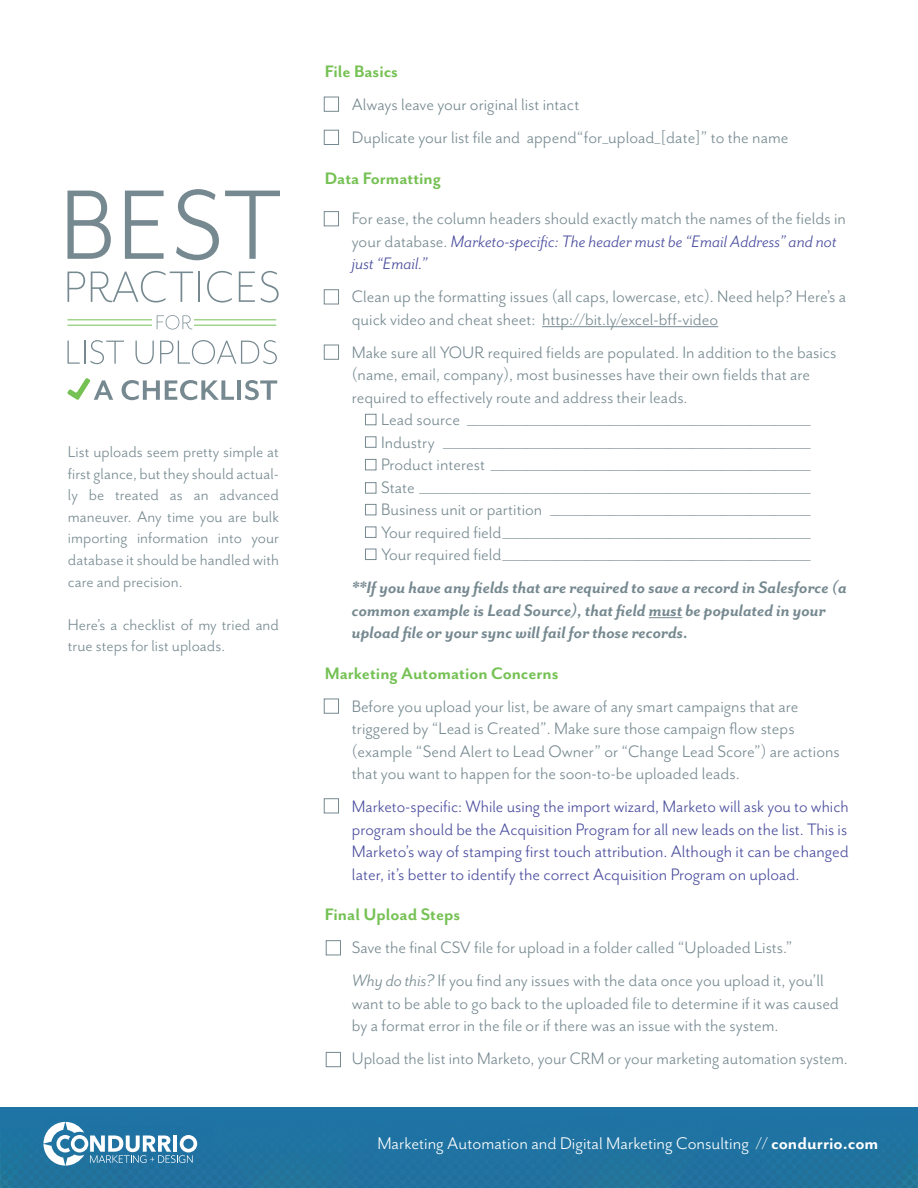
<style>
.page{position:relative;width:918px;height:1188px;background:#fff}
.page>*{position:absolute;margin:0;border:0;box-sizing:border-box;transform-origin:0 0}
.t1{font:19.5px "Mr Eaves San OT";color:#fff}
.t2{font:19.2px/22.5px "Mr Eaves San OT";color:#768990}
.t3{font:19.2px/22.5px "Mr Eaves San OT";color:#494c9d;text-align:justify}
.t4{font:italic 700 19.2px/22.5px "Mr Eaves San OT";color:#768990}
.t5{font:700 19.2px "Mr Eaves San OT";color:#75c154}
.t6{font:18px/21.6px "Mr Eaves San OT";color:#768990;text-align:justify}
.s1{font-style:italic;color:#494c9d}
.s2{font-style:italic}
.s3{font-weight:700}
</style>
<div class="page">
<hr style="left:542px;top:326px;width:176px;height:1px;background:#768990">
<hr style="left:649px;top:617px;width:33px;height:1px;background:#768990">
<div style="left:0;top:1107px;width:918px;height:81px;background:#1f73a2"></div>
<svg style="left:43px;top:1122px;width:154px;height:44px"></svg>
<svg style="left:67px;top:340px;width:57px;height:24px"></svg>
<svg style="left:136px;top:341px;width:18px;height:23px"></svg>
<svg style="left:160px;top:340px;width:117px;height:24px"></svg>
<hr style="left:67px;top:319px;width:209px;height:1px;background:#75c154">
<hr style="left:67px;top:325px;width:209px;height:1px;background:#75c154">
<svg style="left:152px;top:315px;width:42px;height:14px"></svg>
<svg style="left:157px;top:315px;width:35px;height:15px"></svg>
<svg style="left:122px;top:380px;width:112px;height:20px"></svg>
<hr style="left:237px;top:380px;width:4px;height:20px;background:#768990">
<svg style="left:245px;top:380px;width:32px;height:20px"></svg>
<svg style="left:67px;top:378px;width:46px;height:22px"></svg>
<svg style="left:67px;top:191px;width:44px;height:68px"></svg>
<svg style="left:125px;top:191px;width:39px;height:68px"></svg>
<svg style="left:176px;top:189px;width:43px;height:71px"></svg>
<svg style="left:225px;top:191px;width:55px;height:68px"></svg>
<svg style="left:67px;top:272px;width:18px;height:30px"></svg>
<svg style="left:91px;top:271px;width:102px;height:32px"></svg>
<hr style="left:199px;top:272px;width:1px;height:30px;background:#768990">
<svg style="left:207px;top:271px;width:25px;height:32px"></svg>
<svg style="left:239px;top:272px;width:16px;height:30px"></svg>
<svg style="left:261px;top:271px;width:18px;height:32px"></svg>
<div style="left:324px;top:97px;width:15px;height:15px;border:1px solid #768990"></div>
<div style="left:324px;top:130px;width:15px;height:15px;border:1px solid #768990"></div>
<div style="left:324px;top:211px;width:15px;height:15px;border:1px solid #768990"></div>
<div style="left:324px;top:289px;width:15px;height:15px;border:1px solid #768990"></div>
<div style="left:324px;top:345px;width:15px;height:15px;border:1px solid #768990"></div>
<div style="left:324px;top:699px;width:15px;height:15px;border:1px solid #768990"></div>
<div style="left:324px;top:798px;width:15px;height:15px;border:1px solid #768990"></div>
<div style="left:365px;top:414px;width:11px;height:11px;border:1px solid #768990"></div>
<div style="left:365px;top:436px;width:11px;height:12px;border:1px solid #768990"></div>
<div style="left:365px;top:459px;width:11px;height:11px;border:1px solid #768990"></div>
<div style="left:365px;top:482px;width:11px;height:12px;border:1px solid #768990"></div>
<div style="left:365px;top:504px;width:11px;height:11px;border:1px solid #768990"></div>
<div style="left:365px;top:527px;width:11px;height:11px;border:1px solid #768990"></div>
<div style="left:365px;top:549px;width:11px;height:11px;border:1px solid #768990"></div>
<div style="left:326px;top:940px;width:15px;height:15px;border:1px solid #768990"></div>
<div style="left:326px;top:1052px;width:15px;height:15px;border:1px solid #768990"></div>
<p class="t6" style="left:68px;top:441px;width:213px">List uploads seem pretty simple at first glance, but they should actual&shy;ly be treated as an advanced maneuver. Any time you are bulk importing information into your database it should be handled with care and precision.</p>
<p class="t6" style="left:68px;top:614px;width:213px">Here’s a checklist of my tried and true steps for list uploads.</p>
<p class="t5" style="left:325px;top:61px;width:75px">File Basics</p>
<p class="t2" style="left:352px;top:88px;width:438px;line-height:33px">Always leave your original list intact<br>Duplicate your list file and append“for_upload_[date]” to the name</p>
<p class="t5" style="left:325px;top:168px;width:118px">Data Formatting</p>
<p class="t2" style="left:352px;top:208px;width:496px">For ease, the column headers should exactly match the names of the fields in your database. <span class="s1">Marketo-specific: The header must be “Email Address” and not just “Email.”</span></p>
<p class="t2" style="left:352px;top:286px;width:496px">Clean up the formatting issues (all caps, lowercase, etc). Need help? Here’s a quick video and cheat sheet: http://bit.ly/excel-bff-video</p>
<p class="t2" style="left:352px;top:341px;width:486px">Make sure all YOUR required fields are populated. In addition to the basics (name, email, company), most businesses have their own fields that are required to effectively route and address their leads.</p>
<p class="t2" style="left:381px;top:409px;width:431px;text-align:justify">Lead source __________________________________________________________ Industry ______________________________________________________________ Product interest ______________________________________________________ State __________________________________________________________________ Business unit or partition ____________________________________________ Your required field____________________________________________________ Your required field____________________________________________________</p>
<p class="t4" style="left:352px;top:576px;width:497px">**If you have any fields that are required to save a record in Salesforce (a common example is Lead Source), that field must be populated in your upload file or your sync will fail for those records.</p>
<p class="t5" style="left:325px;top:663px;width:235px">Marketing Automation Concerns</p>
<p class="t2" style="left:352px;top:695px;width:490px">Before you upload your list, be aware of any smart campaigns that are triggered by “Lead is Created”. Make sure those campaign flow steps (example “Send Alert to Lead Owner” or “Change Lead Score”) are actions that you want to happen for the soon-to-be uploaded leads.</p>
<p class="t3" style="left:352px;top:796px;width:499px">Marketo-specific: While using the import wizard, Marketo will ask you to which program should be the Acquisition Program for all new leads on the list. This is Marketo’s way of stamping first touch attribution. Although it can be changed later, it’s better to identify the correct Acquisition Program on upload.</p>
<p class="t5" style="left:325px;top:904px;width:137px">Final Upload Steps</p>
<p class="t2" style="left:352px;top:931px;width:474px;line-height:33px">Save the final CSV file for upload in a folder called “Uploaded Lists.”<br><span class="s2">Why do this?</span> If you find any issues with the data once you upload it, you’ll</p>
<p class="t2" style="left:352px;top:992px;width:489px">want to be able to go back to the uploaded file to determine if it was caused by a format error in the file or if there was an issue with the system.</p>
<p class="t2" style="left:352px;top:1048px;width:498px">Upload the list into Marketo, your CRM or your marketing automation system.</p>
<p class="t1" style="left:377px;top:1132px;width:503px">Marketing Automation and Digital Marketing Consulting // <span class="s3">condurrio.com</span></p>
</div>
